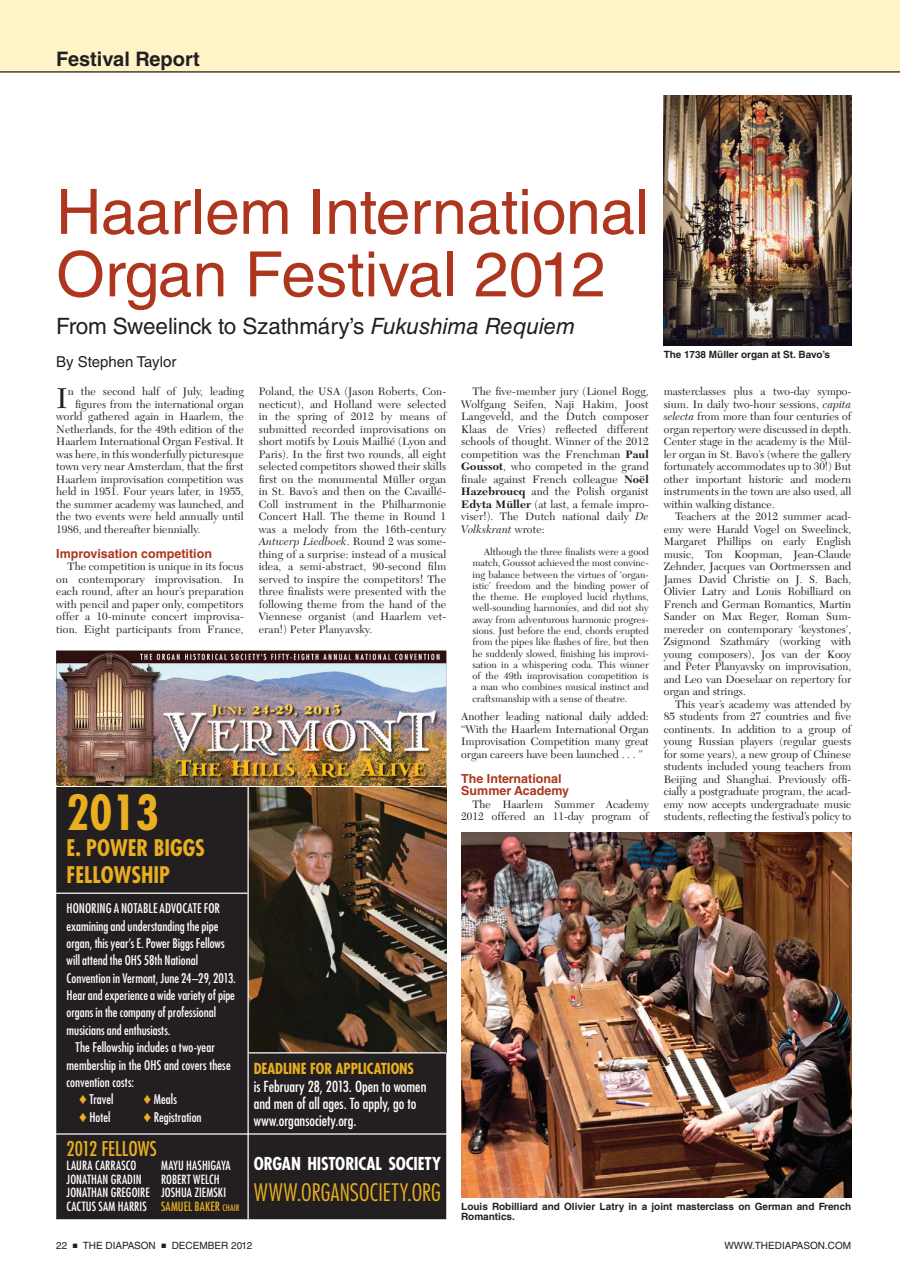
<style>
.page{position:relative;width:900px;height:1283px;background:#fff}
.page>*{position:absolute;margin:0;border:0;box-sizing:border-box;transform-origin:0 0}
.t1{font:62.5px/62.5px "Helvetica LT Std";letter-spacing:-.005em;color:#ae361e}
.t2{font:700 condensed 47px "Futura Std";color:#e9af21}
.t3{font:29.88px "New Caledonia LT Std";color:#231f20}
.t4{font:300 condensed 23.5px "Futura Std";letter-spacing:.005em;color:#e9af21}
.t5{font:22.5px "Helvetica LT Std";letter-spacing:-.005em;color:#231f20}
.t6{font:700 condensed 22.25px/26.8px "Futura Std";color:#e9af21}
.t7{font:700 20px "Helvetica LT Std";color:#231f20}
.t8{font:condensed 19.75px "Futura Std";color:#e9af21}
.t9{font:700 condensed 17.38px "Futura";letter-spacing:-.005em;color:#fff}
.t10{font:15px "Helvetica LT Std";color:#231f20}
.t11{font:condensed 14.88px/17.4px "Futura Std";color:#fff}
.t12{font:700 condensed 14.88px "Futura Std";letter-spacing:-.005em;color:#e9af21}
.t13{font:condensed 13px "Futura Std";color:#fff}
.t14{font:700 12.5px/12.5px "Helvetica LT Std";color:#ae361e}
.t15{font:condensed 12.38px/13.8px "Futura Std";letter-spacing:.005em;color:#fff}
.t16{font:11.25px/12.5px "New Caledonia LT Std";color:#231f20;text-align:justify}
.t17{font:10px/11.2px "New Caledonia LT Std";color:#231f20;text-align:justify}
.t18{font:700 10px/10px "Helvetica LT Std";color:#231f20}
.t19{font:10px "Helvetica LT Std";color:#231f20}
.s1{font-style:italic}
.s2{font-weight:700}
.s3{color:#e9af21}
.s4{font-size:8.62px;color:#e9af21}
</style>
<div class="page">
<div style="left:0;top:0;width:900px;height:72px;background:#fff4c8"></div>
<hr style="left:0;top:71px;width:900px;height:1px;background:#231f20">
<img style="left:664px;top:95px;width:187px;height:250px">
<img style="left:461px;top:832px;width:390px;height:366px">
<div style="left:56px;top:787px;width:390px;height:432px;background:#231f20"></div>
<img style="left:249px;top:787px;width:197px;height:265px">
<hr style="left:249px;top:1052px;width:197px;height:1px;background:#fff">
<hr style="left:56px;top:1133px;width:390px;height:1px;background:#fff">
<hr style="left:56px;top:892px;width:192px;height:2px;background:#fff">
<hr style="left:248px;top:786px;width:1px;height:432px;background:#fff">
<img style="left:57px;top:651px;width:389px;height:134px">
<img style="left:56px;top:785px;width:390px;height:1px">
<svg style="left:79px;top:1095px;width:7px;height:9px"></svg>
<svg style="left:144px;top:1095px;width:7px;height:9px"></svg>
<svg style="left:79px;top:1112px;width:7px;height:9px"></svg>
<svg style="left:144px;top:1112px;width:7px;height:9px"></svg>
<h3 class="t7" style="left:56px;top:52px;width:145px">Festival Report</h3>
<h1 class="t1" style="left:56px;top:188px;width:594px">Haarlem International<br>Organ Festival 2012</h1>
<h3 class="t5" style="left:56px;top:318px;width:520px">From Sweelinck to Szathmáry’s <span class="s1">Fukushima Requiem</span></h3>
<h3 class="t10" style="left:56px;top:356px;width:122px">By Stephen Taylor</h3>
<h3 class="t3" style="left:56px;top:382px;width:13px">I</h3>
<p class="t16" style="left:68px;top:385px;width:177px">n the second half of July, leading</p>
<p class="t16" style="left:75px;top:398px;width:170px">figures from the international organ</p>
<p class="t16" style="left:56px;top:410px;width:189px">world gathered again in Haarlem, the</p>
<p class="t16" style="left:56px;top:423px;width:189px">Netherlands, for the 49th edition of the</p>
<p class="t16" style="left:56px;top:435px;width:189px">Haarlem International Organ Festival. It</p>
<p class="t16" style="left:56px;top:448px;width:189px">was here, in this wonderfully picturesque</p>
<p class="t16" style="left:56px;top:460px;width:189px">town very near Amsterdam, that the first</p>
<p class="t16" style="left:56px;top:473px;width:189px">Haarlem improvisation competition was</p>
<p class="t16" style="left:56px;top:485px;width:189px">held in 1951. Four years later, in 1955,</p>
<p class="t16" style="left:56px;top:498px;width:189px">the summer academy was launched, and</p>
<p class="t16" style="left:56px;top:510px;width:189px">the two events were held annually until</p>
<p class="t16" style="left:56px;top:523px;width:146px">1986, and thereafter biennially.</p>
<p class="t14" style="left:56px;top:548px;width:157px">Improvisation competition</p>
<p class="t16" style="left:56px;top:560px;width:189px;text-indent:11px">The competition is unique in its focus on contemporary improvisation. In each round, after an hour’s preparation with pencil and paper only, competitors offer a 10-minute concert improvisa&shy;tion. Eight participants from France,</p>
<h2 class="t2" style="left:67px;top:786px;width:94px">2013</h2>
<h3 class="t6" style="left:67px;top:835px;width:140px">E. POWER BIGGS<br>FELLOWSHIP</h3>
<p class="t16" style="left:259px;top:385px;width:189px">Poland, the USA (Jason Roberts, Con&shy;necticut), and Holland were selected in the spring of 2012 by means of submitted recorded improvisations on short motifs by Louis Maillié (Lyon and Paris). In the first two rounds, all eight selected competitors showed their skills first on the monumental Müller organ in St. Bavo’s and then on the Cavaillé-Coll instrument in the Philharmonie Concert Hall. The theme in Round 1 was a melody from the 16th-century <span class="s1">Antwerp Liedboek</span>. Round 2 was some&shy;thing of a surprise: instead of a musical idea, a semi-abstract, 90-second film served to inspire the competitors! The three finalists were presented with the following theme from the hand of the Viennese organist (and Haarlem vet&shy;eran!) Peter Planyavsky.</p>
<p class="t16" style="left:461px;top:385px;width:189px;text-indent:11px">The five-member jury (Lionel Rogg, Wolfgang Seifen, Naji Hakim, Joost Langeveld, and the Dutch composer Klaas de Vries) reflected different schools of thought. Winner of the 2012 competition was the Frenchman <span class="s2">Paul Goussot</span>, who competed in the grand finale against French colleague <span class="s2">Noël Hazebroucq</span> and the Polish organist <span class="s2">Edyta Müller</span> (at last, a female impro&shy;viser!). The Dutch national daily <span class="s1">De Volkskrant</span> wrote:</p>
<p class="t17" style="left:472px;top:546px;width:178px;text-indent:11px">Although the three finalists were a good match, Goussot achieved the most convinc&shy;ing balance between the virtues of ‘organ&shy;istic’ freedom and the binding power of the theme. He employed lucid rhythms, well-sounding harmonies, and did not shy away from adventurous harmonic progres&shy;sions. Just before the end, chords erupted from the pipes like flashes of fire, but then he suddenly slowed, finishing his improvi&shy;sation in a whispering coda. This winner of the 49th improvisation competition is a man who combines musical instinct and craftsmanship with a sense of theatre.</p>
<p class="t16" style="left:461px;top:710px;width:189px">Another leading national daily added: “With the Haarlem International Organ Improvisation Competition many great organ careers have been launched . . . ”</p>
<p class="t14" style="left:461px;top:773px;width:109px">The International<br>Summer Academy</p>
<p class="t16" style="left:461px;top:798px;width:189px;text-align:right">The Haarlem Summer Academy<br>2012 offered an 11-day program of</p>
<p class="t18" style="left:664px;top:350px;width:168px">The 1738 Müller organ at St. Bavo’s</p>
<p class="t16" style="left:664px;top:385px;width:189px">masterclasses plus a two-day sympo&shy;sium. In daily two-hour sessions, <span class="s1">capita selecta</span> from more than four centuries of organ repertory were discussed in depth.<br>Center stage in the academy is the Mül&shy;ler organ in St. Bavo’s (where the gallery fortunately accommodates up to 30!) But other important historic and modern instruments in the town are also used, all within walking distance.</p>
<p class="t16" style="left:664px;top:510px;width:189px;text-indent:11px">Teachers at the 2012 summer acad&shy;emy were Harald Vogel on Sweelinck, Margaret Phillips on early English music, Ton Koopman, Jean-Claude Zehnder, Jacques van Oortmerssen and James David Christie on J. S. Bach, Olivier Latry and Louis Robilliard on French and German Romantics, Martin Sander on Max Reger, Roman Sum&shy;mereder on contemporary ‘keystones’, Zsigmond Szathmáry (working with young composers), Jos van der Kooy and Peter Planyavsky on improvisation, and Leo van Doeselaar on repertory for organ and strings.</p>
<p class="t16" style="left:664px;top:698px;width:189px;text-indent:11px">This year’s academy was attended by 85 students from 27 countries and five continents. In addition to a group of young Russian players (regular guests for some years), a new group of Chinese students included young teachers from Beijing and Shanghai. Previously offi&shy;cially a postgraduate program, the acad&shy;emy now accepts undergraduate music students, reflecting the festival’s policy to</p>
<p class="t13" style="left:67px;top:902px;width:155px">HONORING A NOTABLE ADVOCATE FOR</p>
<p class="t13" style="left:67px;top:919px;width:153px">examining and understanding the pipe</p>
<p class="t13" style="left:67px;top:937px;width:160px">organ, this year’s E. Power Biggs Fellows</p>
<p class="t13" style="left:67px;top:954px;width:133px">will attend the OHS 58th National</p>
<p class="t13" style="left:67px;top:971px;width:171px">Convention in Vermont, June 24–29, 2013.</p>
<p class="t13" style="left:67px;top:989px;width:170px">Hear and experience a wide variety of pipe</p>
<p class="t13" style="left:67px;top:1006px;width:151px">organs in the company of professional</p>
<p class="t13" style="left:67px;top:1024px;width:105px">musicians and enthusiasts.</p>
<p class="t13" style="left:76px;top:1041px;width:141px">The Fellowship includes a two-year</p>
<p class="t13" style="left:67px;top:1058px;width:166px">membership in the OHS and covers these</p>
<p class="t13" style="left:67px;top:1076px;width:69px">convention costs:</p>
<p class="t13" style="left:89px;top:1093px;width:26px">Travel</p>
<p class="t13" style="left:154px;top:1093px;width:25px">Meals</p>
<p class="t13" style="left:89px;top:1110px;width:23px">Hotel</p>
<p class="t13" style="left:154px;top:1110px;width:49px">Registration</p>
<h3 class="t8" style="left:67px;top:1139px;width:92px">2012 FELLOWS</h3>
<p class="t15" style="left:67px;top:1159px;width:85px">LAURA CARRASCO<br>JONATHAN GRADIN<br>JONATHAN GREGOIRE<br>CACTUS SAM HARRIS</p>
<p class="t15" style="left:161px;top:1159px;width:80px">MAYU HASHIGAYA<br>ROBERT WELCH<br>JOSHUA ZIEMSKI<br><span class="s3">SAMUEL BAKER</span> <span class="s4">CHAIR</span></p>
<h3 class="t12" style="left:254px;top:1060px;width:162px">DEADLINE FOR APPLICATIONS</h3>
<h3 class="t11" style="left:254px;top:1078px;width:174px">is February 28, 2013. Open to women and men of all ages. To apply, go to www.organsociety.org.</h3>
<h3 class="t9" style="left:254px;top:1156px;width:189px">ORGAN HISTORICAL SOCIETY</h3>
<h3 class="t4" style="left:254px;top:1181px;width:189px">WWW.ORGANSOCIETY.ORG</h3>
<p class="t18" style="left:461px;top:1203px;width:391px">Louis Robilliard and Olivier Latry in a joint masterclass on German and French<br>Romantics.</p>
<p class="t19" style="left:56px;top:1241px;width:13px">22</p>
<p class="t19" style="left:83px;top:1241px;width:75px">THE DIAPASON</p>
<p class="t19" style="left:172px;top:1241px;width:82px">DECEMBER 2012</p>
<p class="t19" style="left:725px;top:1241px;width:128px">WWW.THEDIAPASON.COM</p>
</div>
